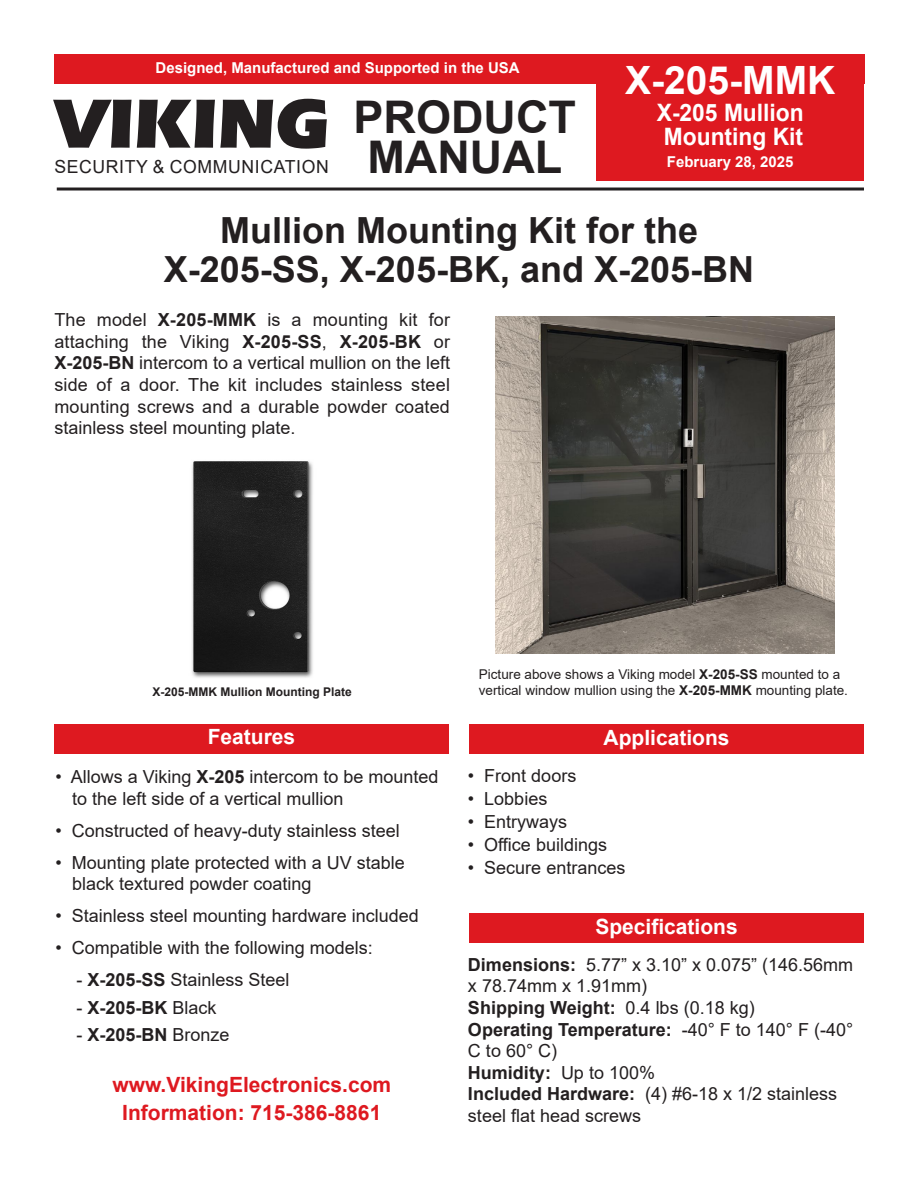
<style>
.page{position:relative;width:918px;height:1188px;background:#fff}
.page>*{position:absolute;margin:0;border:0;box-sizing:border-box;transform-origin:0 0}
.t1{font:900 72px "Eras ITC";color:#231f20;scale:.95 1}
.t2{font:700 45px/40.5px "Arial";color:#231f20;text-align:center}
.t3{font:700 39px "Arial";color:#fff}
.t4{font:700 36px/38.7px "Arial";color:#231f20;text-align:center}
.t5{font:700 24px/24px "Arial";color:#fff;scale:.95 1}
.t6{font:700 21px/28.2px "Arial";color:#de1920;text-align:center}
.t7{font:700 21px "Arial";color:#fff}
.t8{font:18px/21.6px "Arial";color:#231f20}
.t9{font:700 18px "Arial";color:#231f20}
.t10{font:18px "Arial";letter-spacing:.035em;color:#231f20}
.t11{font:700 15px "Arial";color:#fff}
.t12{font:13.5px "Arial";color:#231f20}
.t13{font:700 12px "Arial";color:#231f20}
.s1{font-weight:700}
.s2{font-weight:400}
</style>
<div class="page">
<div style="left:54px;top:724px;width:395px;height:29px;background:#de1920"></div>
<div style="left:469px;top:724px;width:395px;height:29px;background:#de1920"></div>
<div style="left:469px;top:913px;width:395px;height:29px;background:#de1920"></div>
<div style="left:54px;top:54px;width:810px;height:29px;background:#de1920"></div>
<hr style="left:57px;top:188px;width:807px;height:3px;background:#231f20">
<div style="left:596px;top:61px;width:268px;height:119px;background:#de1920"></div>
<img style="left:192px;top:461px;width:121px;height:217px">
<img style="left:495px;top:316px;width:340px;height:337px">
<p class="t11" style="left:156px;top:59px;width:366px">Designed, Manufactured and Supported in the USA</p>
<h3 class="t3" style="left:625px;top:59px;width:212px">X-205-MMK</h3>
<h3 class="t5" style="left:657px;top:101px;width:156px">X-205 Mullion<br>Mounting Kit</h3>
<h1 class="t1" style="left:54px;top:82px;width:292px">VIKING</h1>
<p class="t10" style="left:54px;top:157px;width:276px">SECURITY &amp; COMMUNICATION</p>
<p class="t11" style="left:667px;top:154px;width:128px">February 28, 2025</p>
<h2 class="t2" style="left:354px;top:97px;width:224px">PRODUCT<br>MANUAL</h2>
<h3 class="t4" style="left:164px;top:212px;width:592px">Mullion Mounting Kit for the<br>X-205-SS, X-205-BK, and X-205-BN</h3>
<p class="t8" style="left:54px;top:309px;width:397px;text-align:justify">The model <span class="s1">X-205-MMK</span> is a mounting kit for attaching the Viking <span class="s1">X-205-SS</span>, <span class="s1">X-205-BK</span> or <span class="s1">X-205-BN</span> intercom to a vertical mullion on the left side of a door. The kit includes stainless steel mounting screws and a durable powder coated stainless steel mounting plate.</p>
<p class="t12" style="left:479px;top:666px;width:363px">Picture above shows a Viking model <span class="s1">X-205-SS</span> mounted to a</p>
<p class="t13" style="left:153px;top:685px;width:201px">X-205-MMK Mullion Mounting Plate</p>
<p class="t12" style="left:479px;top:683px;width:371px">vertical window mullion using the <span class="s1">X-205-MMK</span> mounting plate.</p>
<p class="t7" style="left:208px;top:725px;width:89px">Features</p>
<p class="t7" style="left:604px;top:726px;width:128px">Applications</p>
<p class="t8" style="left:72px;top:766px;width:368px;text-indent:-17px">• Allows a Viking <span class="s1">X-205</span> intercom to be mounted to the left side of a vertical mullion</p>
<p class="t8" style="left:56px;top:820px;width:346px">• Constructed of heavy-duty stainless steel</p>
<p class="t8" style="left:72px;top:852px;width:334px;text-indent:-17px">• Mounting plate protected with a UV stable black textured powder coating</p>
<p class="t8" style="left:56px;top:905px;width:365px">• Stainless steel mounting hardware included</p>
<p class="t8" style="left:56px;top:937px;width:319px">• Compatible with the following models:</p>
<p class="t8" style="left:77px;top:969px;width:215px">- <span class="s1">X-205-SS</span> Stainless Steel</p>
<p class="t9" style="left:77px;top:997px;width:142px"><span class="s2">-</span> X-205-BK <span class="s2">Black</span></p>
<p class="t9" style="left:77px;top:1025px;width:155px"><span class="s2">-</span> X-205-BN <span class="s2">Bronze</span></p>
<p class="t6" style="left:112px;top:1071px;width:280px">www.VikingElectronics.com<br>Information: 715-386-8861</p>
<p class="t8" style="left:468px;top:765px;width:110px">• Front doors</p>
<p class="t8" style="left:468px;top:788px;width:81px">• Lobbies</p>
<p class="t8" style="left:468px;top:811px;width:101px">• Entryways</p>
<p class="t8" style="left:468px;top:834px;width:141px">• Office buildings</p>
<p class="t8" style="left:468px;top:857px;width:159px">• Secure entrances</p>
<p class="t7" style="left:595px;top:915px;width:144px">Specifications</p>
<p class="t8" style="left:468px;top:954px;width:387px"><span class="s1">Dimensions:</span> 5.77” x 3.10” x 0.075” (146.56mm x 78.74mm x 1.91mm)<br><span class="s1">Shipping Weight:</span> 0.4 lbs (0.18 kg)<br><span class="s1">Operating Temperature:</span> -40° F to 140° F (-40°<br>C to 60° C)<br><span class="s1">Humidity:</span> Up to 100%<br><span class="s1">Included Hardware:</span> (4) #6-18 x 1/2 stainless steel flat head screws</p>
</div>
